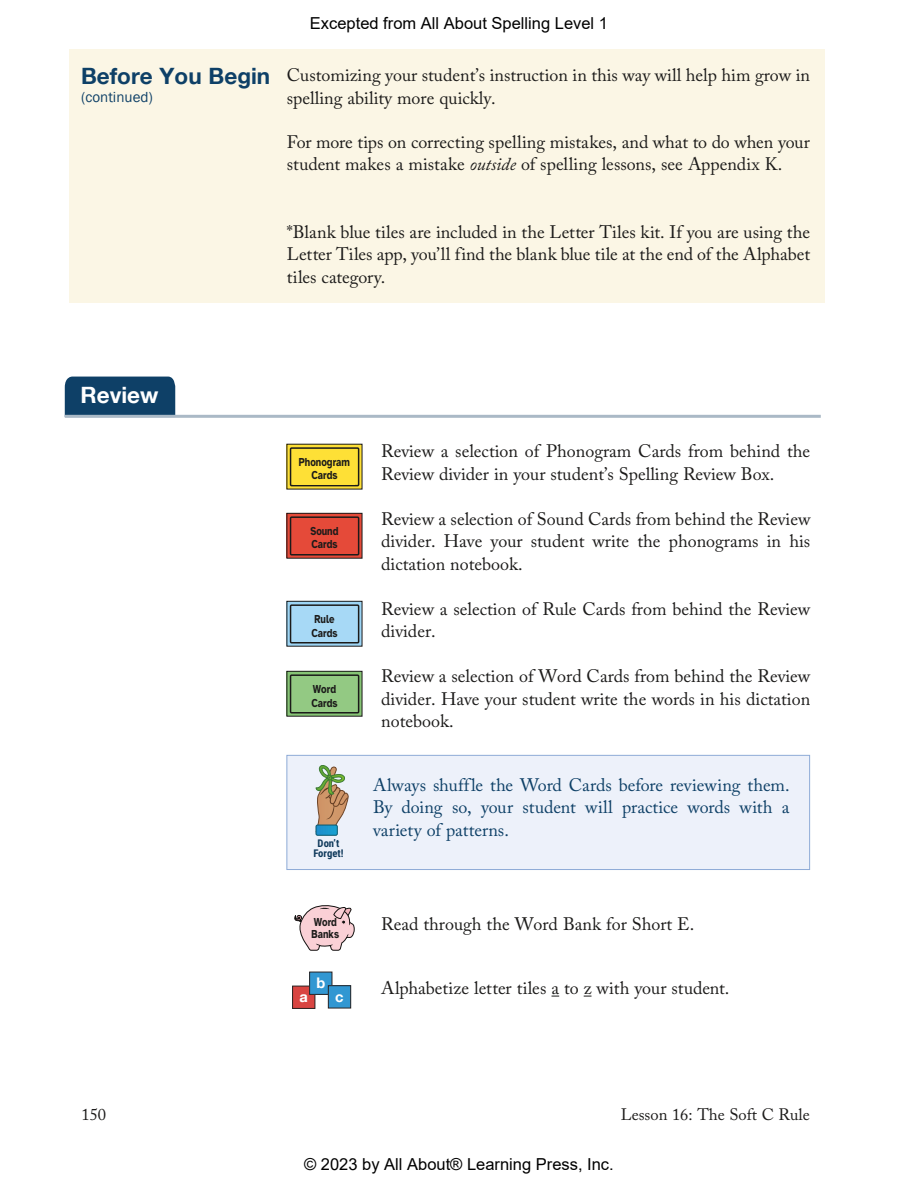
<style>
.page{position:relative;width:918px;height:1188px;background:#fff}
.page>*{position:absolute;margin:0;border:0;box-sizing:border-box;transform-origin:0 0}
.t1{font:700 22.5px "Helvetica Neue LT Com";color:#0e4067}
.t2{font:700 22.5px "Helvetica Neue LT Com";color:#fff}
.t3{font:18px/22.5px "Adobe Caslon Pro";color:#1c1b1a}
.t4{font:18px/22.5px "Adobe Caslon Pro";letter-spacing:-.005em;color:#0e4067;text-align:justify}
.t5{font:16.5px "Arial";color:#000}
.t6{font:16.5px "Adobe Caslon Pro";color:#1c1b1a}
.t7{font:15px "Franklin Gothic";color:#0e4067}
.t8{font:700 14.55px "Helvetica Neue LT Com";color:#fff}
.t9{font:700 12px/13.5px "Atkinson Hyperlegible";color:#1c1b1a;scale:.8 1}
.t10{font:700 10.65px/10.5px "Roboto Condensed";color:#0f395b;text-align:center}
.s1{font-style:italic}
</style>
<div class="page">
<div style="left:65px;top:377px;width:110px;height:38px;background:#0e4067"></div>
<hr style="left:65px;top:415px;width:756px;height:3px;background:#aab9c6">
<svg style="left:289px;top:446px;width:71px;height:41px"></svg>
<div style="left:291px;top:448px;width:68px;height:38px;background:#fee036"></div>
<div style="left:290px;top:447px;width:69px;height:39px;border:2px solid #1c1b1a"></div>
<div style="left:294px;top:455px;width:61px;height:30px;background:#fee036"></div>
<svg style="left:289px;top:515px;width:71px;height:41px"></svg>
<div style="left:287px;top:513px;width:75px;height:45px;border:1px solid #1c1b1a"></div>
<div style="left:291px;top:517px;width:68px;height:38px;background:#e54a39"></div>
<div style="left:290px;top:516px;width:69px;height:40px;border:2px solid #1c1b1a"></div>
<div style="left:294px;top:524px;width:61px;height:30px;background:#e54a39"></div>
<svg style="left:289px;top:603px;width:71px;height:41px"></svg>
<div style="left:287px;top:601px;width:75px;height:45px;border:1px solid #1c1b1a"></div>
<div style="left:291px;top:605px;width:68px;height:38px;background:#a7d9f6"></div>
<div style="left:290px;top:604px;width:69px;height:39px;border:2px solid #1c1b1a"></div>
<div style="left:294px;top:612px;width:61px;height:30px;background:#a7d9f6"></div>
<svg style="left:289px;top:673px;width:71px;height:41px"></svg>
<div style="left:287px;top:671px;width:75px;height:45px;border:1px solid #1c1b1a"></div>
<div style="left:291px;top:675px;width:68px;height:38px;background:#93c983"></div>
<div style="left:290px;top:674px;width:69px;height:40px;border:2px solid #1c1b1a"></div>
<div style="left:294px;top:682px;width:61px;height:30px;background:#93c983"></div>
<div style="left:286px;top:755px;width:524px;height:115px;background:#edf1fa;border:1px solid #8eabd7"></div>
<svg style="left:315px;top:765px;width:34px;height:70px"></svg>
<div style="left:316px;top:825px;width:22px;height:11px;border:1px solid #09586e;border-radius:2px"></div>
<svg style="left:294px;top:905px;width:61px;height:46px"></svg>
<div style="left:293px;top:986px;width:22px;height:22px;background:#d94542"></div>
<div style="left:292px;top:986px;width:23px;height:23px;border:1px solid #2a2525"></div>
<div style="left:310px;top:972px;width:22px;height:22px;background:#3197d2"></div>
<div style="left:309px;top:972px;width:23px;height:23px;border:1px solid #2a2525"></div>
<div style="left:328px;top:986px;width:23px;height:22px;background:#3197d2"></div>
<div style="left:328px;top:985px;width:23px;height:23px;border:1px solid #2a2525"></div>
<div style="left:69px;top:49px;width:756px;height:253px;background:#fbf6e5"></div>
<p class="t1" style="left:81px;top:62px;width:191px">Before You Begin</p>
<p class="t7" style="left:81px;top:88px;width:73px">(continued)</p>
<p class="t5" style="left:310px;top:12px;width:300px">Excepted from All About Spelling Level 1</p>
<p class="t3" style="left:287px;top:64px;width:525px">Customizing your student’s instruction in this way will help him grow in spelling ability more quickly.</p>
<p class="t3" style="left:287px;top:130px;width:525px">For more tips on correcting spelling mistakes, and what to do when your student makes a mistake <span class="s1">outside</span> of spelling lessons, see Appendix K.</p>
<p class="t3" style="left:287px;top:220px;width:525px;text-align:justify">*Blank blue tiles are included in the Letter Tiles kit. If you are using the Letter Tiles app, you’ll find the blank blue tile at the end of the Alphabet tiles category.</p>
<p class="t2" style="left:81px;top:381px;width:79px">Review</p>
<p class="t9" style="left:299px;top:455px;width:65px;text-align:center">Phonogram<br>Cards</p>
<p class="t9" style="left:310px;top:524px;width:37px">Sound<br>Cards</p>
<p class="t9" style="left:311px;top:612px;width:34px;line-height:14.4px">Rule<br>Cards</p>
<p class="t9" style="left:311px;top:682px;width:34px;line-height:14.4px">Word<br>Cards</p>
<p class="t10" style="left:313px;top:837px;width:32px">Don’t<br>Forget!</p>
<p class="t9" style="left:312px;top:916px;width:36px;line-height:12px">Word<br>Banks</p>
<p class="t8" style="left:300px;top:988px;width:10px">a</p>
<p class="t8" style="left:316px;top:974px;width:10px">b</p>
<p class="t8" style="left:335px;top:988px;width:10px">c</p>
<p class="t3" style="left:381px;top:440px;width:431px">Review a selection of Phonogram Cards from behind the<br>Review divider in your student’s Spelling Review Box.</p>
<p class="t3" style="left:381px;top:507px;width:431px;text-align:justify">Review a selection of Sound Cards from behind the Review divider. Have your student write the phonograms in his dictation notebook.</p>
<p class="t3" style="left:381px;top:597px;width:431px">Review a selection of Rule Cards from behind the Review divider.</p>
<p class="t3" style="left:381px;top:665px;width:431px;text-align:justify">Review a selection of Word Cards from behind the Review divider. Have your student write the words in his dictation notebook.</p>
<p class="t4" style="left:373px;top:773px;width:418px">Always shuffle the Word Cards before reviewing them.<br>By doing so, your student will practice words with a variety of patterns.</p>
<p class="t3" style="left:381px;top:912px;width:315px">Read through the Word Bank for Short E.</p>
<p class="t3" style="left:381px;top:977px;width:350px">Alphabetize letter tiles a to z with your student.</p>
<p class="t6" style="left:81px;top:1104px;width:26px">150</p>
<p class="t6" style="left:621px;top:1104px;width:190px">Lesson 16: The Soft C Rule</p>
<p class="t5" style="left:304px;top:1153px;width:311px">© 2023 by All About® Learning Press, Inc.</p>
</div>
